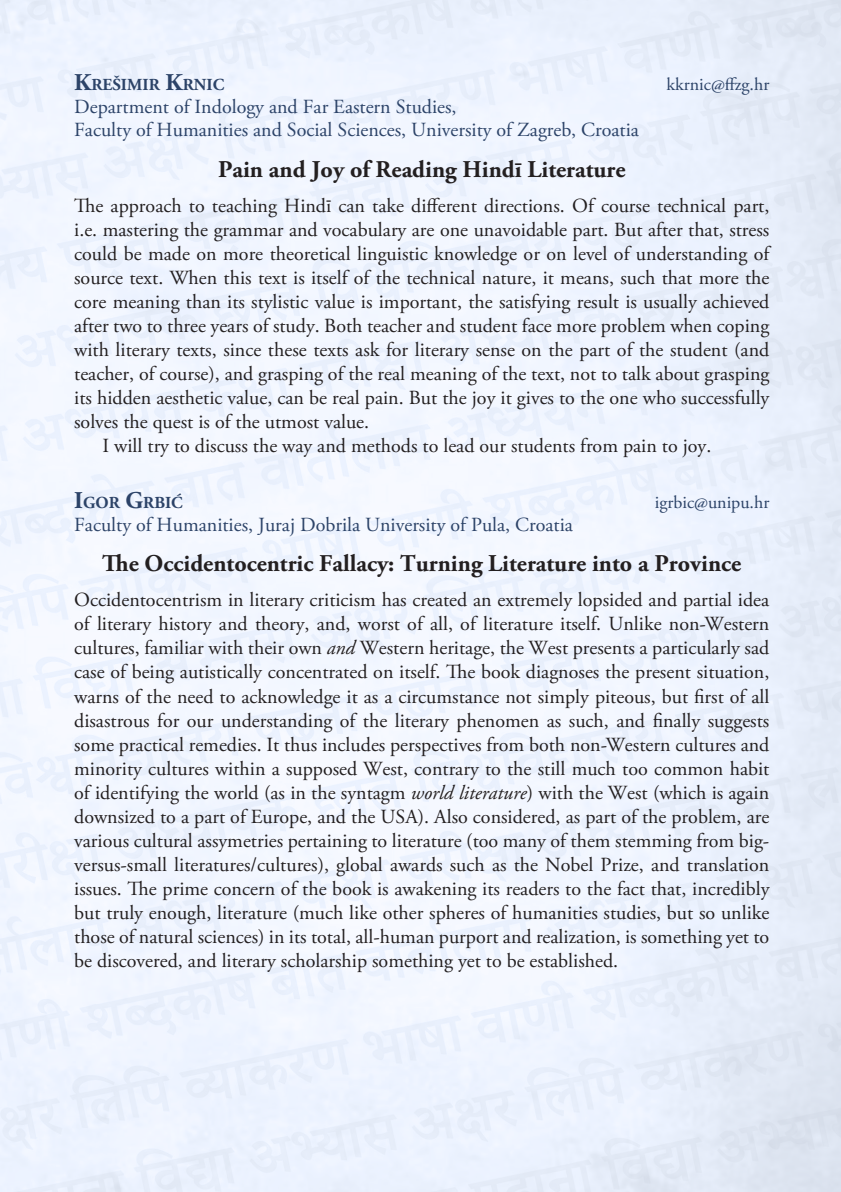
<style>
.page{position:relative;width:841px;height:1192px;background:#fff}
.page>*{position:absolute;margin:0;border:0;box-sizing:border-box;transform-origin:0 0}
.t1{font:700 24px "Adobe Garamond Indic";color:#231f20}
.t2{font:20px/24px "Adobe Garamond Indic";color:#231f20;text-align:justify}
.t3{font:20px/23px "Adobe Garamond Indic";color:#2c4368}
.t4{font:18px "Adobe Garamond Indic";color:#2c4368}
.t5{font:700 16.8px "Adobe Garamond Indic";color:#2c4368}
.s1{font-size:24px}
.s2{font-style:italic}
</style>
<div class="page">
<p class="t5" style="left:74px;top:75px;width:152px"><span class="s1">K</span>REŠIMIR <span class="s1">K</span>RNIC</p>
<p class="t4" style="left:666px;top:74px;width:104px">kkrnic@ffzg.hr</p>
<p class="t3" style="left:74px;top:96px;width:566px">Department of Indology and Far Eastern Studies,<br>Faculty of Humanities and Social Sciences, University of Zagreb, Croatia</p>
<p class="t1" style="left:218px;top:155px;width:409px">Pain and Joy of Reading Hindī Literature</p>
<p class="t2" style="left:74px;top:194px;width:697px">The approach to teaching Hindī can take different directions. Of course technical part,</p>
<p class="t2" style="left:74px;top:218px;width:697px">i.e. mastering the grammar and vocabulary are one unavoidable part. But after that, stress</p>
<p class="t2" style="left:74px;top:242px;width:697px">could be made on more theoretical linguistic knowledge or on level of understanding of</p>
<p class="t2" style="left:74px;top:266px;width:697px">source text. When this text is itself of the technical nature, it means, such that more the</p>
<p class="t2" style="left:74px;top:290px;width:697px">core meaning than its stylistic value is important, the satisfying result is usually achieved</p>
<p class="t2" style="left:74px;top:314px;width:697px">after two to three years of study. Both teacher and student face more problem when coping</p>
<p class="t2" style="left:74px;top:338px;width:697px">with literary texts, since these texts ask for literary sense on the part of the student (and</p>
<p class="t2" style="left:74px;top:362px;width:697px">teacher, of course), and grasping of the real meaning of the text, not to talk about grasping</p>
<p class="t2" style="left:74px;top:386px;width:697px">its hidden aesthetic value, can be real pain. But the joy it gives to the one who successfully</p>
<p class="t2" style="left:74px;top:410px;width:296px">solves the quest is of the utmost value.</p>
<p class="t2" style="left:103px;top:434px;width:610px">I will try to discuss the way and methods to lead our students from pain to joy.</p>
<p class="t5" style="left:74px;top:493px;width:110px"><span class="s1">I</span>GOR <span class="s1">G</span>RBIĆ</p>
<p class="t4" style="left:655px;top:491px;width:116px">igrbic@unipu.hr</p>
<p class="t3" style="left:74px;top:514px;width:500px">Faculty of Humanities, Juraj Dobrila University of Pula, Croatia</p>
<p class="t1" style="left:102px;top:549px;width:640px">The Occidentocentric Fallacy: Turning Literature into a Province</p>
<p class="t2" style="left:74px;top:589px;width:697px">Occidentocentrism in literary criticism has created an extremely lopsided and partial idea of literary history and theory, and, worst of all, of literature itself. Unlike non-Western cultures, familiar with their own <span class="s2">and</span> Western heritage, the West presents a particularly sad case of being autistically concentrated on itself. The book diagnoses the present situation, warns of the need to acknowledge it as a circumstance not simply piteous, but first of all disastrous for our understanding of the literary phenomen as such, and finally suggests some practical remedies. It thus includes perspectives from both non-Western cultures and minority cultures within a supposed West, contrary to the still much too common habit of identifying the world (as in the syntagm <span class="s2">world literature</span>) with the West (which is again downsized to a part of Europe, and the USA). Also considered, as part of the problem, are various cultural assymetries pertaining to literature (too many of them stemming from big&shy;versus-small literatures/cultures), global awards such as the Nobel Prize, and translation issues. The prime concern of the book is awakening its readers to the fact that, incredibly but truly enough, literature (much like other spheres of humanities studies, but so unlike those of natural sciences) in its total, all-human purport and realization, is something yet to be discovered, and literary scholarship something yet to be established.</p>
</div>
